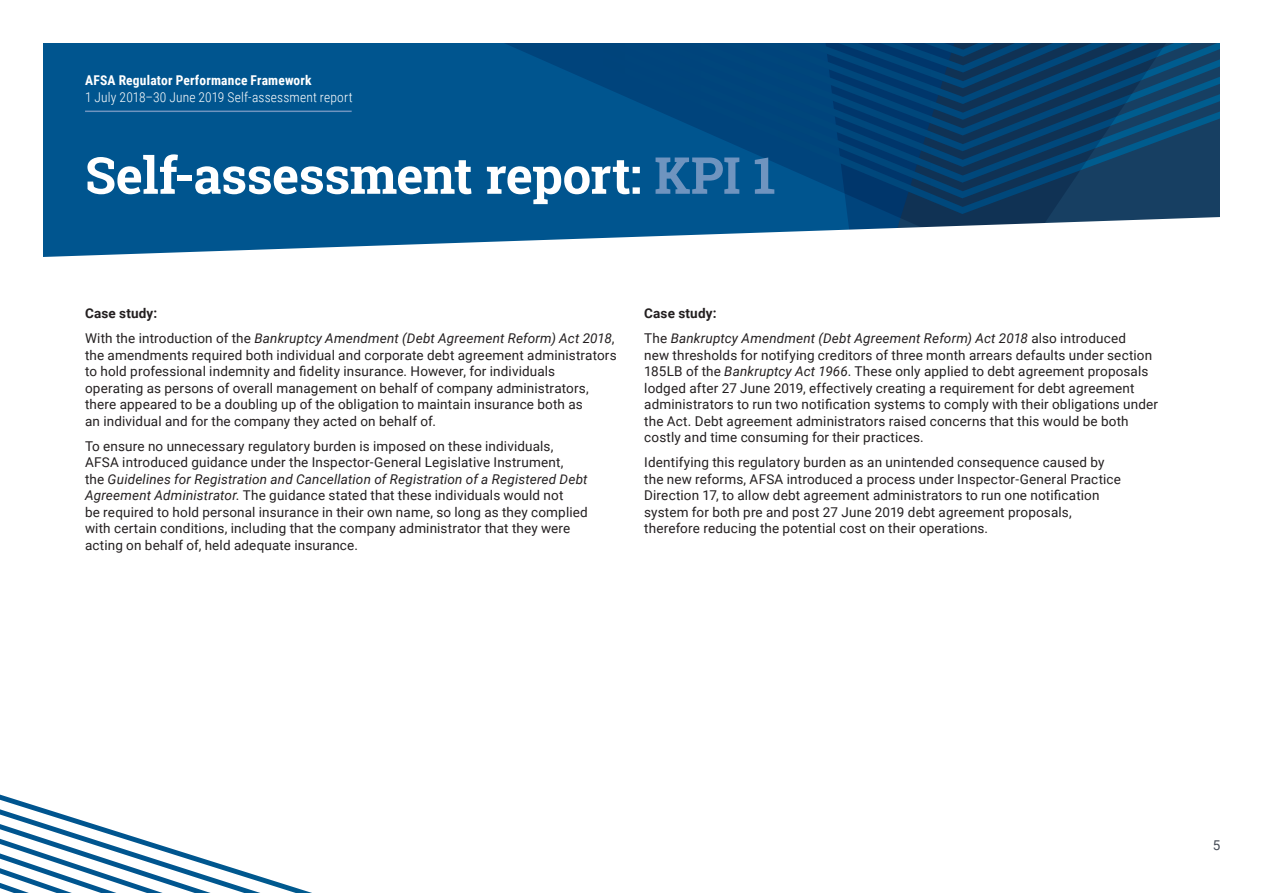
<style>
.page{position:relative;width:1263px;height:893px;background:#fff}
.page>*{position:absolute;margin:0;border:0;box-sizing:border-box;transform-origin:0 0}
.t1{font:700 51px "Roboto Slab";letter-spacing:-.01em;color:#fff}
.t2{font:13.5px/16.5px "Roboto";letter-spacing:.01em;color:#231f20}
.t3{font:italic 13.5px/25px "Roboto";letter-spacing:.01em;color:#231f20}
.t4{font:300 13.5px "Roboto Condensed";letter-spacing:.01em;color:#fff}
.t5{font:700 13.5px "Roboto Condensed";letter-spacing:.015em;color:#fff}
.t6{font:13.5px "Roboto";color:#444a55}
.s1{color:#6f94bf}
.s2{font-weight:700;font-style:normal}
.s3{font-style:normal}
.s4{font-style:italic}
</style>
<div class="page">
<svg style="left:0;top:795px;width:312px;height:98px"></svg>
<div style="left:43px;top:43px;width:460px;height:174px;background:#00558f"></div>
<hr style="left:85px;top:111px;width:267px;height:1px;background:#6f94bf">
<svg style="left:447px;top:43px;width:773px;height:171px;background:#02528a"></svg>
<svg style="left:477px;top:43px;width:743px;height:155px;background:#0a4b79"></svg>
<svg style="left:503px;top:43px;width:675px;height:174px;background:#044577"></svg>
<svg style="left:43px;top:217px;width:1177px;height:40px"></svg>
<p class="t5" style="left:85px;top:71px;width:228px">AFSA Regulator Performance Framework</p>
<p class="t4" style="left:85px;top:87px;width:269px">1 July 2018–30 June 2019 Self-assessment report</p>
<h1 class="t1" style="left:85px;top:140px;width:692px">Self-assessment report: <span class="s1">KPI 1</span></h1>
<p class="t3" style="left:85px;top:300px;width:531px"><span class="s2">Case study:<br></span><span class="s3">With the introduction of the</span> Bankruptcy Amendment (Debt Agreement Reform) Act 2018<span class="s3">,</span></p>
<p class="t2" style="left:85px;top:346px;width:533px">the amendments required both individual and corporate debt agreement administrators to hold professional indemnity and fidelity insurance. However, for individuals operating as persons of overall management on behalf of company administrators, there appeared to be a doubling up of the obligation to maintain insurance both as<br>an individual and for the company they acted on behalf of.</p>
<p class="t2" style="left:85px;top:437px;width:504px">To ensure no unnecessary regulatory burden is imposed on these individuals, AFSA introduced guidance under the Inspector-General Legislative Instrument,<br>the <span class="s4">Guidelines for Registration and Cancellation of Registration of a Registered Debt Agreement Administrator</span>. The guidance stated that these individuals would not<br>be required to hold personal insurance in their own name, so long as they complied with certain conditions, including that the company administrator that they were acting on behalf of, held adequate insurance.</p>
<p class="t3" style="left:644px;top:300px;width:483px"><span class="s2">Case study:<br></span><span class="s3">The</span> Bankruptcy Amendment (Debt Agreement Reform) Act 2018 <span class="s3">also introduced</span></p>
<p class="t2" style="left:644px;top:346px;width:515px">new thresholds for notifying creditors of three month arrears defaults under section 185LB of the <span class="s4">Bankruptcy Act 1966</span>. These only applied to debt agreement proposals lodged after 27 June 2019, effectively creating a requirement for debt agreement administrators to run two notification systems to comply with their obligations under the Act. Debt agreement administrators raised concerns that this would be both costly and time consuming for their practices.</p>
<p class="t2" style="left:644px;top:454px;width:478px">Identifying this regulatory burden as an unintended consequence caused by the new reforms, AFSA introduced a process under Inspector-General Practice Direction 17, to allow debt agreement administrators to run one notification system for both pre and post 27 June 2019 debt agreement proposals, therefore reducing the potential cost on their operations.</p>
<p class="t6" style="left:1213px;top:836px;width:9px">5</p>
</div>
